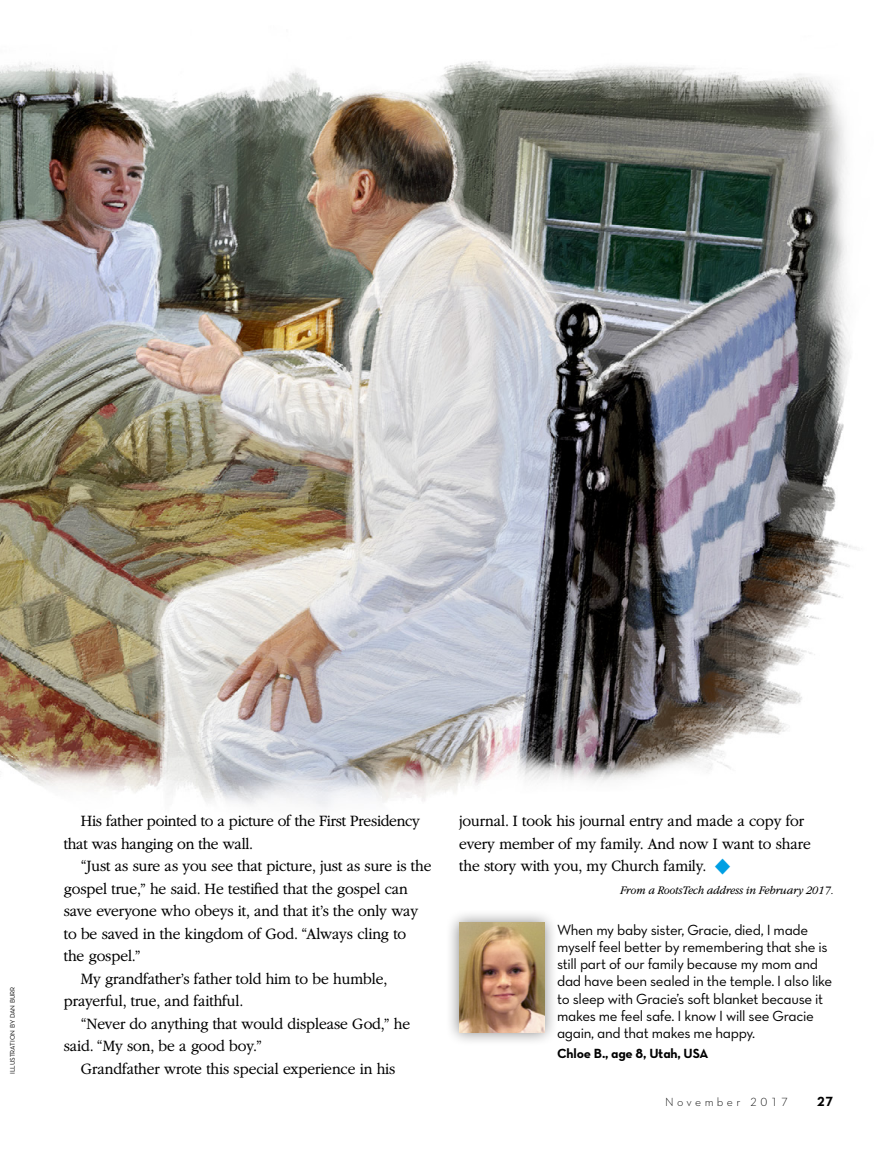
<style>
.page{position:relative;width:893px;height:1161px;background:#fff}
.page>*{position:absolute;margin:0;border:0;box-sizing:border-box;transform-origin:0 0}
.ARTCL_para_regular{font:300 16.5px/22.5px "Garamondlds Lat Plus";letter-spacing:-.01em;color:#000;scale:.95 1}
.SIDEQT_child_para_fi{font:15px/17.2px "Neutralds Lat Book Alt";letter-spacing:-.02em;color:#000}
.SIDEQT-CIT-child_par{font:13.5px "Neutralds Lat Bold Alt";letter-spacing:-.01em;color:#000}
.Folio_R{font:13.5px "Neutralds Lat Bold Alt";color:#000}
.ARTCL-EVT_para{font:italic 300 12px "Garamondlds Lat Plus";letter-spacing:-.01em;color:#000;scale:.95 1}
.Folio_R-2{font:12px "Neutralds Lat Light Alt";letter-spacing:.28em;color:#000}
.FIGimg-CRDT_para{font:6.75px "Neutralds Lat Book Alt";color:#000}
.s1{color:#009fe3}
</style>
<div class="page">
<img style="left:0;top:61px;width:857px;height:746px">
<div style="left:445px;top:909px;width:113px;height:137px;background:#000;opacity:.5"></div>
<img style="left:459px;top:923px;width:85px;height:109px">
<p class="FIGimg-CRDT_para" style="left:7px;top:1074px;width:89px;rotate:-90deg">ILLUSTRATION BY DAN BURR</p>
<p class="ARTCL_para_regular" style="left:64px;top:809px;width:376px;text-indent:17px">His father pointed to a picture of the First Presidency that was hanging on the wall.</p>
<p class="ARTCL_para_regular" style="left:64px;top:854px;width:389px;text-indent:17px">“Just as sure as you see that picture, just as sure is the gospel true,” he said. He testified that the gospel can save everyone who obeys it, and that it’s the only way to be saved in the kingdom of God. “Always cling to<br>the gospel.”</p>
<p class="ARTCL_para_regular" style="left:64px;top:967px;width:342px;text-indent:17px">My grandfather’s father told him to be humble, prayerful, true, and faithful.</p>
<p class="ARTCL_para_regular" style="left:64px;top:1012px;width:366px;text-indent:17px">“Never do anything that would displease God,” he said. “My son, be a good boy.”</p>
<p class="ARTCL_para_regular" style="left:81px;top:1057px;width:333px">Grandfather wrote this special experience in his</p>
<p class="ARTCL_para_regular" style="left:459px;top:809px;width:372px">journal. I took his journal entry and made a copy for every member of my family. And now I want to share the story with you, my Church family. <span class="s1">◆</span></p>
<p class="ARTCL-EVT_para" style="left:620px;top:881px;width:226px">From a RootsTech address in February 2017.</p>
<p class="SIDEQT_child_para_fi" style="left:557px;top:920px;width:277px">When my baby sister, Gracie, died, I made myself feel better by remembering that she is still part of our family because my mom and dad have been sealed in the temple. I also like to sleep with Gracie’s soft blanket because it makes me feel safe. I know I will see Gracie again, and that makes me happy.</p>
<p class="SIDEQT-CIT-child_par" style="left:557px;top:1042px;width:153px">Chloe B., age 8, Utah, USA</p>
<p class="Folio_R-2" style="left:665px;top:1093px;width:124px">November 2017</p>
<p class="Folio_R" style="left:817px;top:1090px;width:18px">27</p>
</div>
